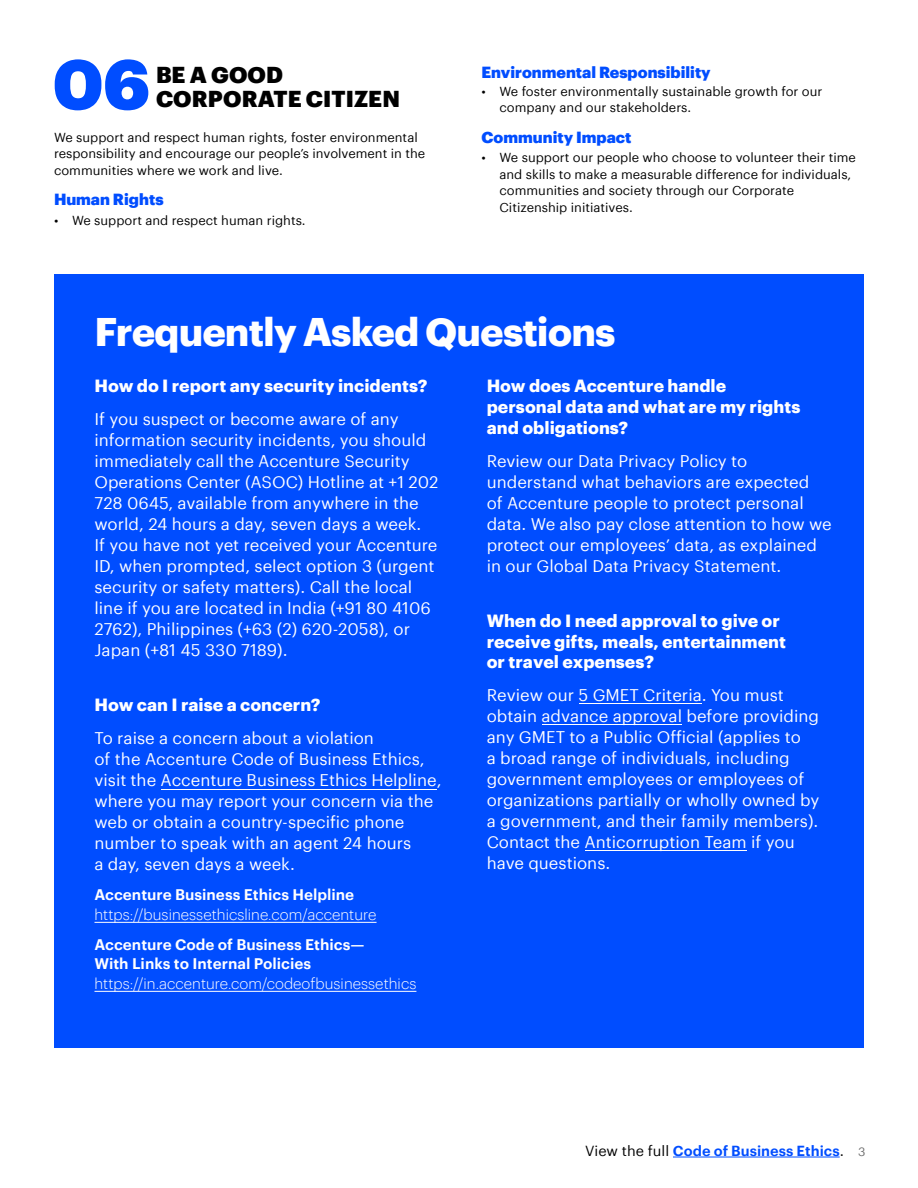
<style>
.page{position:relative;width:918px;height:1188px;background:#fff}
.page>*{position:absolute;margin:0;border:0;box-sizing:border-box;transform-origin:0 0}
.t1{font:900 69px "Graphik";color:#004dff}
.t2{font:700 39px "Graphik";letter-spacing:-.025em;color:#fff}
.t3{font:900 22.5px "Graphik";letter-spacing:.005em;color:#000}
.t4{font:700 17.25px/20.7px "Graphik";color:#fff}
.t5{font:16.5px/21px "Graphik";color:#fff}
.t6{font:900 15.75px "Graphik";color:#004dff}
.t7{font:600 15px/19.5px "Graphik";color:#fff}
.t8{font:300 15px/19.5px "Graphik";color:#fff}
.t9{font:600 14.25px "Graphik";color:#004dff}
.t10{font:12.75px/16.5px "Graphik";color:#000}
.t11{font:12px "Graphik";color:#6c6c6c}
.s1{font-weight:600}
.s2{font-weight:300}
.s3{font-weight:400;color:#000}
</style>
<div class="page">
<div style="left:54px;top:274px;width:810px;height:774px;background:#004dff"></div>
<hr style="left:673px;top:1157px;width:167px;height:1px;background:#004dff">
<hr style="left:579px;top:704px;width:122px;height:1px;background:#fff">
<hr style="left:542px;top:725px;width:140px;height:1px;background:#fff">
<hr style="left:585px;top:851px;width:161px;height:1px;background:#fff">
<hr style="left:161px;top:789px;width:275px;height:1px;background:#fff">
<hr style="left:94px;top:922px;width:283px;height:1px;background:#fff">
<hr style="left:94px;top:991px;width:322px;height:1px;background:#fff">
<p class="t1" style="left:52px;top:31px;width:99px">06</p>
<p class="t3" style="left:156px;top:57px;width:129px">BE A GOOD</p>
<p class="t3" style="left:156px;top:81px;width:246px">CORPORATE CITIZEN</p>
<p class="t10" style="left:54px;top:128px;width:373px">We support and respect human rights, foster environmental responsibility and encourage our people’s involvement in the communities where we work and live.</p>
<p class="t6" style="left:54px;top:187px;width:111px">Human Rights</p>
<p class="t10" style="left:54px;top:211px;width:253px">• We support and respect human rights.</p>
<p class="t6" style="left:482px;top:60px;width:231px">Environmental Responsibility</p>
<p class="t10" style="left:500px;top:82px;width:325px;text-indent:-18px">• We foster environmentally sustainable growth for our company and our stakeholders.</p>
<p class="t6" style="left:482px;top:125px;width:151px">Community Impact</p>
<p class="t10" style="left:500px;top:148px;width:358px;text-indent:-18px">• We support our people who choose to volunteer their time and skills to make a measurable difference for individuals, communities and society through our Corporate Citizenship initiatives.</p>
<p class="t2" style="left:94px;top:302px;width:523px">Frequently Asked Questions</p>
<p class="t4" style="left:94px;top:374px;width:335px">How do I report any security incidents?</p>
<p class="t5" style="left:94px;top:407px;width:346px">If you suspect or become aware of any information security incidents, you should immediately call the Accenture Security Operations Center (ASOC) Hotline at +1 202<br>728 0645, available from anywhere in the world, 24 hours a day, seven days a week.<br>If you have not yet received your Accenture ID, when prompted, select option 3 (urgent security or safety matters). Call the local line if you are located in India (+91 80 4106<br>2762), Philippines (+63 (2) 620-2058), or Japan (+81 45 330 7189).</p>
<p class="t4" style="left:94px;top:693px;width:228px">How can I raise a concern?</p>
<p class="t5" style="left:94px;top:727px;width:349px">To raise a concern about a violation<br>of the Accenture Code of Business Ethics, visit the Accenture Business Ethics Helpline, where you may report your concern via the web or obtain a country-specific phone number to speak with an agent 24 hours<br>a day, seven days a week.</p>
<p class="t8" style="left:94px;top:884px;width:284px"><span class="s1">Accenture Business Ethics Helpline </span>https://businessethicsline.com/accenture</p>
<p class="t7" style="left:94px;top:933px;width:323px">Accenture Code of Business Ethics—<br>With Links to Internal Policies <span class="s2">https://in.accenture.com/codeofbusinessethics</span></p>
<p class="t4" style="left:487px;top:374px;width:315px">How does Accenture handle personal data and what are my rights and obligations?</p>
<p class="t5" style="left:487px;top:449px;width:346px">Review our Data Privacy Policy to understand what behaviors are expected<br>of Accenture people to protect personal data. We also pay close attention to how we protect our employees’ data, as explained in our Global Data Privacy Statement.</p>
<p class="t4" style="left:487px;top:609px;width:301px">When do I need approval to give or receive gifts, meals, entertainment or travel expenses?</p>
<p class="t5" style="left:487px;top:683px;width:334px">Review our 5 GMET Criteria. You must obtain advance approval before providing any GMET to a Public Official (applies to<br>a broad range of individuals, including government employees or employees of organizations partially or wholly owned by a government, and their family members).<br>Contact the Anticorruption Team if you have questions.</p>
<p class="t9" style="left:585px;top:1140px;width:260px"><span class="s3">View the full</span> Code of Business Ethics<span class="s3">.</span></p>
<p class="t11" style="left:858px;top:1142px;width:9px">3</p>
</div>
